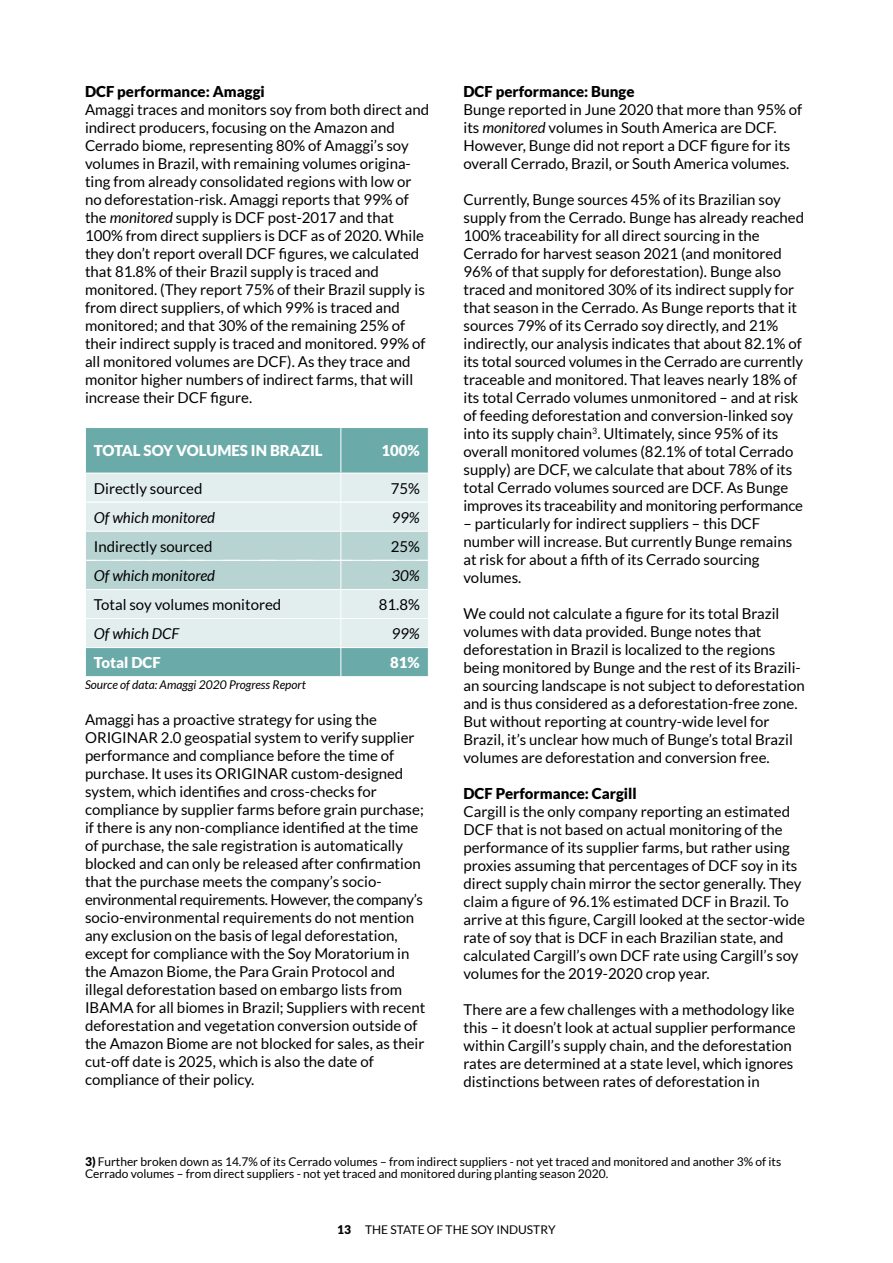
<style>
.page{position:relative;width:893px;height:1263px;background:#fff}
.page>*{position:absolute;margin:0;border:0;box-sizing:border-box;transform-origin:0 0}
.t1{font:15px/18px "Lato";color:#000}
.t2{font:900 15px "Lato";color:#000}
.t3{font:italic 15px "Lato";color:#000}
.t4{font:900 15px "Lato";color:#fff}
.t5{font:12px/12px "Lato";color:#000}
.t6{font:italic 12px "Lato";color:#000}
.s1{font-style:italic}
.s2{font-weight:900}
</style>
<div class="page">
<div style="left:86px;top:428px;width:342px;height:45px;background:#6aaaa8"></div>
<hr style="left:340px;top:428px;width:1px;height:45px;background:#fff">
<svg style="left:86px;top:473px;width:342px;height:203px"></svg>
<p class="t2" style="left:85px;top:83px;width:181px">DCF performance: Amaggi</p>
<p class="t1" style="left:85px;top:101px;width:346px">Amaggi traces and monitors soy from both direct and indirect producers, focusing on the Amazon and Cerrado biome, representing 80% of Amaggi’s soy volumes in Brazil, with remaining volumes origina&shy;ting from already consolidated regions with low or no deforestation-risk. Amaggi reports that 99% of the <span class="s1">monitored</span> supply is DCF post-2017 and that 100% from direct suppliers is DCF as of 2020. While they don’t report overall DCF figures, we calculated that 81.8% of their Brazil supply is traced and monitored. (They report 75% of their Brazil supply is from direct suppliers, of which 99% is traced and monitored; and that 30% of the remaining 25% of their indirect supply is traced and monitored. 99% of all monitored volumes are DCF). As they trace and monitor higher numbers of indirect farms, that will increase their DCF figure.</p>
<p class="t4" style="left:94px;top:442px;width:230px">TOTAL SOY VOLUMES IN BRAZIL</p>
<p class="t4" style="left:381px;top:442px;width:40px">100%</p>
<p class="t1" style="left:94px;top:479px;width:110px">Directly sourced</p>
<p class="t1" style="left:391px;top:479px;width:31px">75%</p>
<p class="t3" style="left:94px;top:509px;width:123px">Of which monitored</p>
<p class="t3" style="left:392px;top:509px;width:30px">99%</p>
<p class="t1" style="left:94px;top:537px;width:120px">Indirectly sourced</p>
<p class="t1" style="left:391px;top:537px;width:31px">25%</p>
<p class="t3" style="left:94px;top:567px;width:123px">Of which monitored</p>
<p class="t3" style="left:392px;top:567px;width:30px">30%</p>
<p class="t1" style="left:94px;top:595px;width:189px">Total soy volumes monitored</p>
<p class="t1" style="left:379px;top:595px;width:43px">81.8%</p>
<p class="t3" style="left:94px;top:625px;width:87px">Of which DCF</p>
<p class="t3" style="left:392px;top:625px;width:30px">99%</p>
<p class="t4" style="left:94px;top:654px;width:68px">Total DCF</p>
<p class="t4" style="left:390px;top:654px;width:31px">81%</p>
<p class="t6" style="left:85px;top:678px;width:222px">Source of data: Amaggi 2020 Progress Report</p>
<p class="t1" style="left:85px;top:710px;width:342px">Amaggi has a proactive strategy for using the ORIGINAR 2.0 geospatial system to verify supplier performance and compliance before the time of purchase. It uses its ORIGINAR custom-designed system, which identifies and cross-checks for compliance by supplier farms before grain purchase; if there is any non-compliance identified at the time of purchase, the sale registration is automatically blocked and can only be released after confirmation that the purchase meets the company’s socio&shy;environmental requirements. However, the company’s socio-environmental requirements do not mention any exclusion on the basis of legal deforestation, except for compliance with the Soy Moratorium in the Amazon Biome, the Para Grain Protocol and illegal deforestation based on embargo lists from IBAMA for all biomes in Brazil; Suppliers with recent deforestation and vegetation conversion outside of the Amazon Biome are not blocked for sales, as their cut-off date is 2025, which is also the date of compliance of their policy.</p>
<p class="t2" style="left:463px;top:83px;width:173px">DCF performance: Bunge</p>
<p class="t1" style="left:463px;top:101px;width:340px">Bunge reported in June 2020 that more than 95% of its <span class="s1">monitored</span> volumes in South America are DCF.<br>However, Bunge did not report a DCF figure for its overall Cerrado, Brazil, or South America volumes.</p>
<p class="t1" style="left:463px;top:191px;width:342px">Currently, Bunge sources 45% of its Brazilian soy supply from the Cerrado. Bunge has already reached 100% traceability for all direct sourcing in the Cerrado for harvest season 2021 (and monitored 96% of that supply for deforestation). Bunge also traced and monitored 30% of its indirect supply for that season in the Cerrado. As Bunge reports that it sources 79% of its Cerrado soy directly, and 21% indirectly, our analysis indicates that about 82.1% of its total sourced volumes in the Cerrado are currently traceable and monitored. That leaves nearly 18% of its total Cerrado volumes unmonitored – and at risk of feeding deforestation and conversion-linked soy into its supply chain<sup>3</sup>. Ultimately, since 95% of its overall monitored volumes (82.1% of total Cerrado supply) are DCF, we calculate that about 78% of its total Cerrado volumes sourced are DCF. As Bunge improves its traceability and monitoring performance</p>
<p class="t1" style="left:463px;top:515px;width:330px">– particularly for indirect suppliers – this DCF number will increase. But currently Bunge remains at risk for about a fifth of its Cerrado sourcing volumes.</p>
<p class="t1" style="left:463px;top:605px;width:343px">We could not calculate a figure for its total Brazil volumes with data provided. Bunge notes that deforestation in Brazil is localized to the regions being monitored by Bunge and the rest of its Brazili&shy;an sourcing landscape is not subject to deforestation and is thus considered as a deforestation-free zone.<br>But without reporting at country-wide level for Brazil, it’s unclear how much of Bunge’s total Brazil volumes are deforestation and conversion free.</p>
<p class="t2" style="left:463px;top:785px;width:175px">DCF Performance: Cargill</p>
<p class="t1" style="left:463px;top:803px;width:343px">Cargill is the only company reporting an estimated DCF that is not based on actual monitoring of the performance of its supplier farms, but rather using proxies assuming that percentages of DCF soy in its direct supply chain mirror the sector generally. They claim a figure of 96.1% estimated DCF in Brazil. To arrive at this figure, Cargill looked at the sector-wide rate of soy that is DCF in each Brazilian state, and calculated Cargill’s own DCF rate using Cargill’s soy volumes for the 2019-2020 crop year.</p>
<p class="t1" style="left:463px;top:1001px;width:334px">There are a few challenges with a methodology like this – it doesn’t look at actual supplier performance within Cargill’s supply chain, and the deforestation rates are determined at a state level, which ignores distinctions between rates of deforestation in</p>
<p class="t5" style="left:85px;top:1156px;width:698px"><span class="s2">3)</span> Further broken down as 14.7% of its Cerrado volumes – from indirect suppliers - not yet traced and monitored and another 3% of its<br>Cerrado volumes – from direct suppliers - not yet traced and monitored during planting season 2020.</p>
<p class="t5" style="left:337px;top:1224px;width:220px"><span class="s2">13</span> THE STATE OF THE SOY INDUSTRY</p>
</div>
